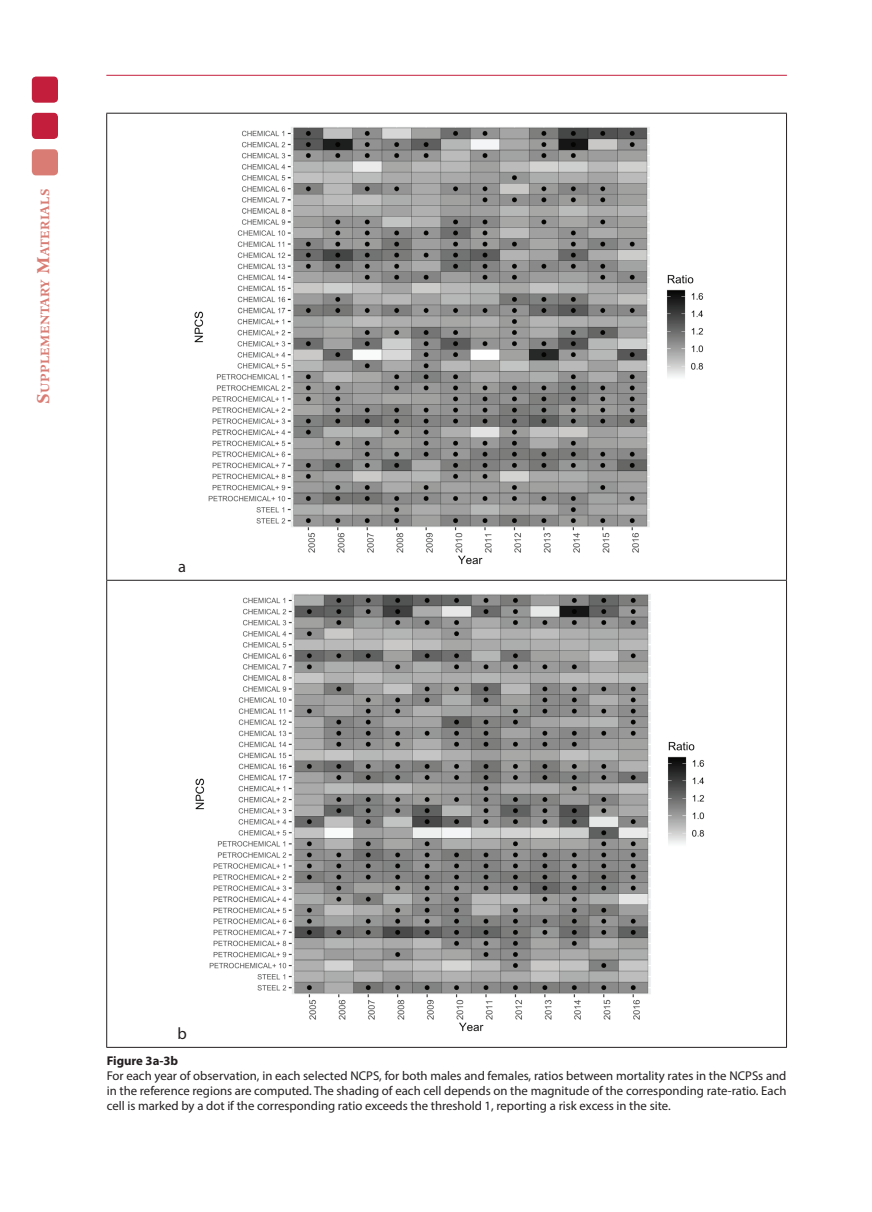
<style>
.page{position:relative;width:872px;height:1212px;background:#fff}
.page>*{position:absolute;margin:0;border:0;box-sizing:border-box;transform-origin:0 0}
.t1{font:16.5px "Myriad Pro";color:#231f20}
.t2{font:12.75px/15px "Myriad Pro";color:#231f20;text-align:justify}
.t3{font:700 12.75px "Myriad Pro";color:#231f20}
.t4{font:700 11.55px "Minister Std";letter-spacing:.045em;color:#d97c74}
.s1{font-size:16.5px}
</style>
<div class="page">
<hr style="left:106px;top:75px;width:681px;height:1px;background:#c31f3d">
<div style="left:32px;top:77px;width:26px;height:26px;background:#c31f3d;border-radius:4px"></div>
<div style="left:32px;top:113px;width:26px;height:26px;background:#c31f3d;border-radius:4px"></div>
<div style="left:32px;top:149px;width:26px;height:26px;background:#d97c74;border-radius:4px"></div>
<hr style="left:106px;top:113px;width:681px;height:1px;background:#231f20">
<hr style="left:106px;top:114px;width:1px;height:466px;background:#231f20">
<hr style="left:786px;top:114px;width:1px;height:466px;background:#231f20">
<hr style="left:106px;top:581px;width:1px;height:466px;background:#231f20">
<hr style="left:786px;top:581px;width:1px;height:466px;background:#231f20">
<hr style="left:106px;top:580px;width:681px;height:1px;background:#231f20">
<hr style="left:106px;top:1047px;width:681px;height:1px;background:#231f20">
<img style="left:194px;top:127px;width:510px;height:438px">
<img style="left:195px;top:594px;width:510px;height:438px">
<p class="t4" style="left:38px;top:404px;width:216px;rotate:-90deg"><span class="s1">S</span>upplementary <span class="s1">M</span>aterials</p>
<p class="t1" style="left:178px;top:556px;width:9px">a</p>
<p class="t1" style="left:178px;top:1023px;width:11px">b</p>
<p class="t3" style="left:107px;top:1053px;width:73px">Figure 3a-3b</p>
<p class="t2" style="left:107px;top:1068px;width:681px">For each year of observation, in each selected NCPS, for both males and females, ratios between mortality rates in the NCPSs and in the reference regions are computed. The shading of each cell depends on the magnitude of the corresponding rate-ratio. Each cell is marked by a dot if the corresponding ratio exceeds the threshold 1, reporting a risk excess in the site.</p>
</div>
